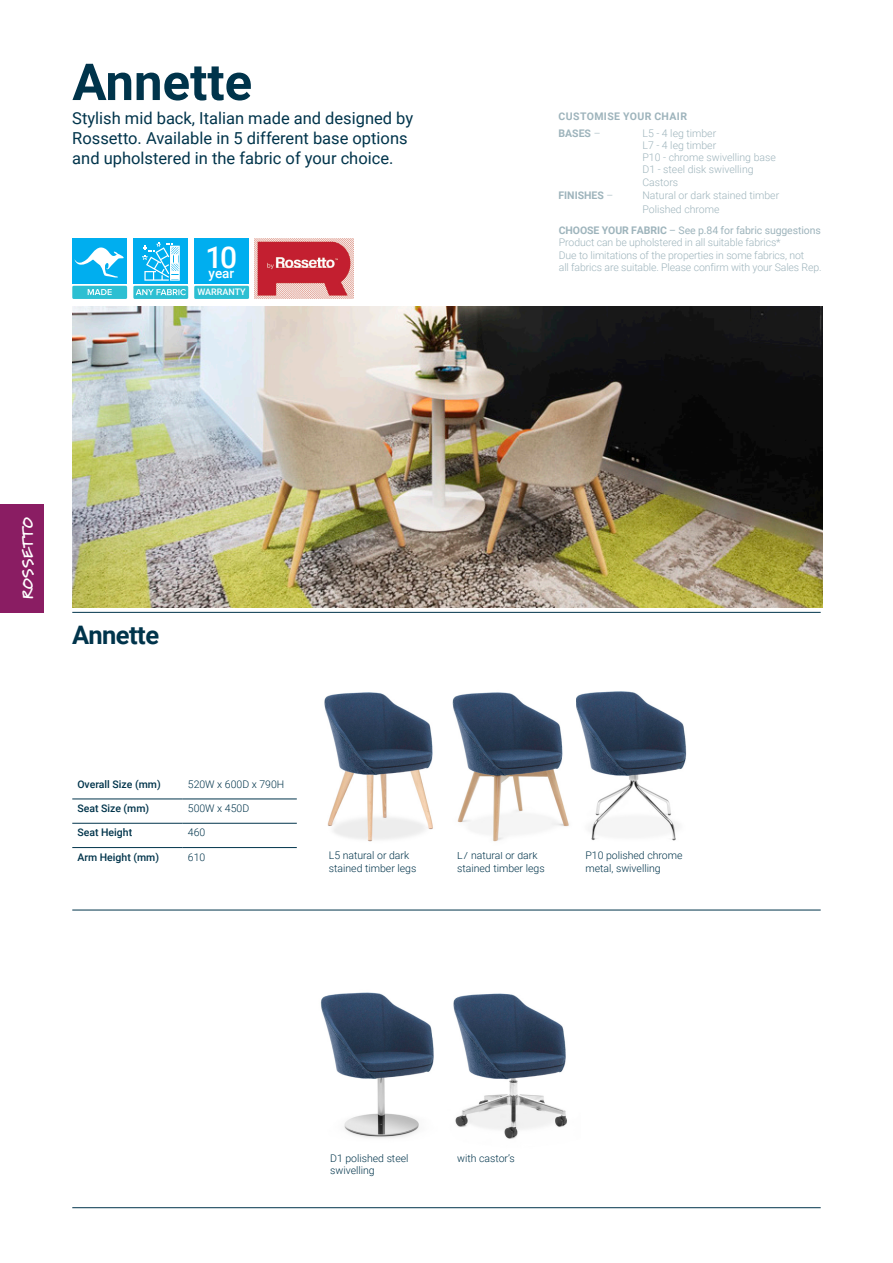
<style>
.page{position:relative;width:893px;height:1263px;background:#fff}
.page>*{position:absolute;margin:0;border:0;box-sizing:border-box;transform-origin:0 0}
.t1{font:700 51px "Roboto";color:#00344b}
.t2{font:500 30px "Roboto";color:#fff}
.t3{font:700 25.5px "Roboto";letter-spacing:-.02em;color:#00344b}
.t4{font:16.5px/19.8px "Roboto";color:#00344b}
.t5{font:900 15px "Marydale";color:#fff}
.t6{font:500 13.5px "Roboto";color:#fff}
.t7{font:300 10.5px/12.1px "Roboto";letter-spacing:-.01em;color:#9eb4bc}
.t8{font:300 10.5px/12.6px "Roboto";color:#00344b}
.t9{font:500 10.5px "Roboto";color:#00344b}
.t10{font:700 10.5px "Roboto";letter-spacing:.03em;color:#9eb4bc}
.t11{font:700 10.5px "Roboto";color:#9eb4bc}
.t12{font:500 9px "Roboto";color:#fff}
.s1{font-weight:300}
.s2{font-weight:700}
.s3{font-weight:400}
</style>
<div class="page">
<hr style="left:72px;top:612px;width:749px;height:1px;background:#00344b">
<hr style="left:72px;top:910px;width:749px;height:1px;background:#00344b">
<hr style="left:72px;top:1207px;width:749px;height:1px;background:#00344b">
<div style="left:0;top:504px;width:43px;height:109px;background:#8a1d63"></div>
<img style="left:72px;top:306px;width:750px;height:301px">
<hr style="left:72px;top:799px;width:111px;height:1px;background:#00344b">
<hr style="left:183px;top:799px;width:114px;height:1px;background:#00344b">
<hr style="left:72px;top:823px;width:111px;height:1px;background:#00344b">
<hr style="left:183px;top:823px;width:114px;height:1px;background:#00344b">
<hr style="left:72px;top:847px;width:111px;height:1px;background:#00344b">
<hr style="left:183px;top:847px;width:114px;height:1px;background:#00344b">
<img style="left:324px;top:692px;width:109px;height:150px">
<img style="left:453px;top:993px;width:114px;height:146px">
<img style="left:576px;top:691px;width:111px;height:150px">
<img style="left:320px;top:992px;width:114px;height:146px">
<img style="left:452px;top:692px;width:117px;height:150px">
<div style="left:72px;top:239px;width:55px;height:45px;background:#00aeef"></div>
<div style="left:72px;top:286px;width:55px;height:13px;background:#2dbfd2"></div>
<svg style="left:88px;top:289px;width:24px;height:6px"></svg>
<svg style="left:75px;top:247px;width:49px;height:31px"></svg>
<div style="left:133px;top:286px;width:55px;height:13px;background:#2dbfd2"></div>
<svg style="left:136px;top:289px;width:50px;height:6px"></svg>
<div style="left:133px;top:239px;width:55px;height:45px;background:#00aeef"></div>
<svg style="left:142px;top:243px;width:38px;height:38px"></svg>
<div style="left:194px;top:239px;width:55px;height:45px;background:#00aeef"></div>
<div style="left:194px;top:286px;width:55px;height:13px;background:#2dbfd2"></div>
<img style="left:255px;top:239px;width:98px;height:60px">
<p class="t1" style="left:72px;top:46px;width:181px">Annette</p>
<p class="t4" style="left:72px;top:108px;width:342px">Stylish mid back, Italian made and designed by<br>Rossetto. Available in 5 different base options and upholstered in the fabric of your choice.</p>
<p class="t2" style="left:206px;top:236px;width:33px">10</p>
<p class="t6" style="left:209px;top:264px;width:27px">year</p>
<p class="t12" style="left:198px;top:286px;width:50px">WARRANTY</p>
<p class="t10" style="left:559px;top:109px;width:130px">CUSTOMISE YOUR CHAIR</p>
<p class="t10" style="left:558px;top:126px;width:44px">BASES <span class="s1">–</span></p>
<p class="t7" style="left:642px;top:127px;width:135px">L5 - 4 leg timber<br>L7 - 4 leg timber<br>P10 - chrome swivelling base<br>D1 - steel disk swivelling<br>Castors</p>
<p class="t11" style="left:558px;top:188px;width:56px">FINISHES <span class="s1">–</span></p>
<p class="t7" style="left:642px;top:189px;width:138px;line-height:13.5px">Natural or dark stained timber<br>Polished chrome</p>
<p class="t7" style="left:559px;top:223px;width:264px;line-height:12.6px"><span class="s2">CHOOSE YOUR FABRIC</span> <span class="s3">– See p.84 for fabric suggestions </span>Product can be upholstered in all suitable fabrics*<br>Due to limitations of the properties in some fabrics, not<br>all fabrics are suitable. Please confirm with your Sales Rep.</p>
<h3 class="t5" style="left:19px;top:599px;width:83px;rotate:-90deg">ROSSETTO</h3>
<p class="t3" style="left:72px;top:617px;width:88px">Annette</p>
<p class="t9" style="left:77px;top:777px;width:85px">Overall Size (mm)</p>
<p class="t8" style="left:188px;top:777px;width:98px">520W x 600D x 790H</p>
<p class="t9" style="left:77px;top:801px;width:73px">Seat Size (mm)</p>
<p class="t8" style="left:188px;top:801px;width:63px">500W x 450D</p>
<p class="t9" style="left:77px;top:825px;width:56px">Seat Height</p>
<p class="t8" style="left:188px;top:826px;width:19px">460</p>
<p class="t9" style="left:77px;top:849px;width:83px">Arm Height (mm)</p>
<p class="t8" style="left:188px;top:850px;width:19px">610</p>
<p class="t8" style="left:329px;top:849px;width:89px">L5 natural or dark stained timber legs</p>
<p class="t8" style="left:457px;top:849px;width:89px">L7 natural or dark stained timber legs</p>
<p class="t8" style="left:585px;top:849px;width:99px">P10 polished chrome metal, swivelling</p>
<p class="t8" style="left:330px;top:1151px;width:80px">D1 polished steel swivelling</p>
<p class="t8" style="left:457px;top:1151px;width:59px">with castor’s</p>
</div>
